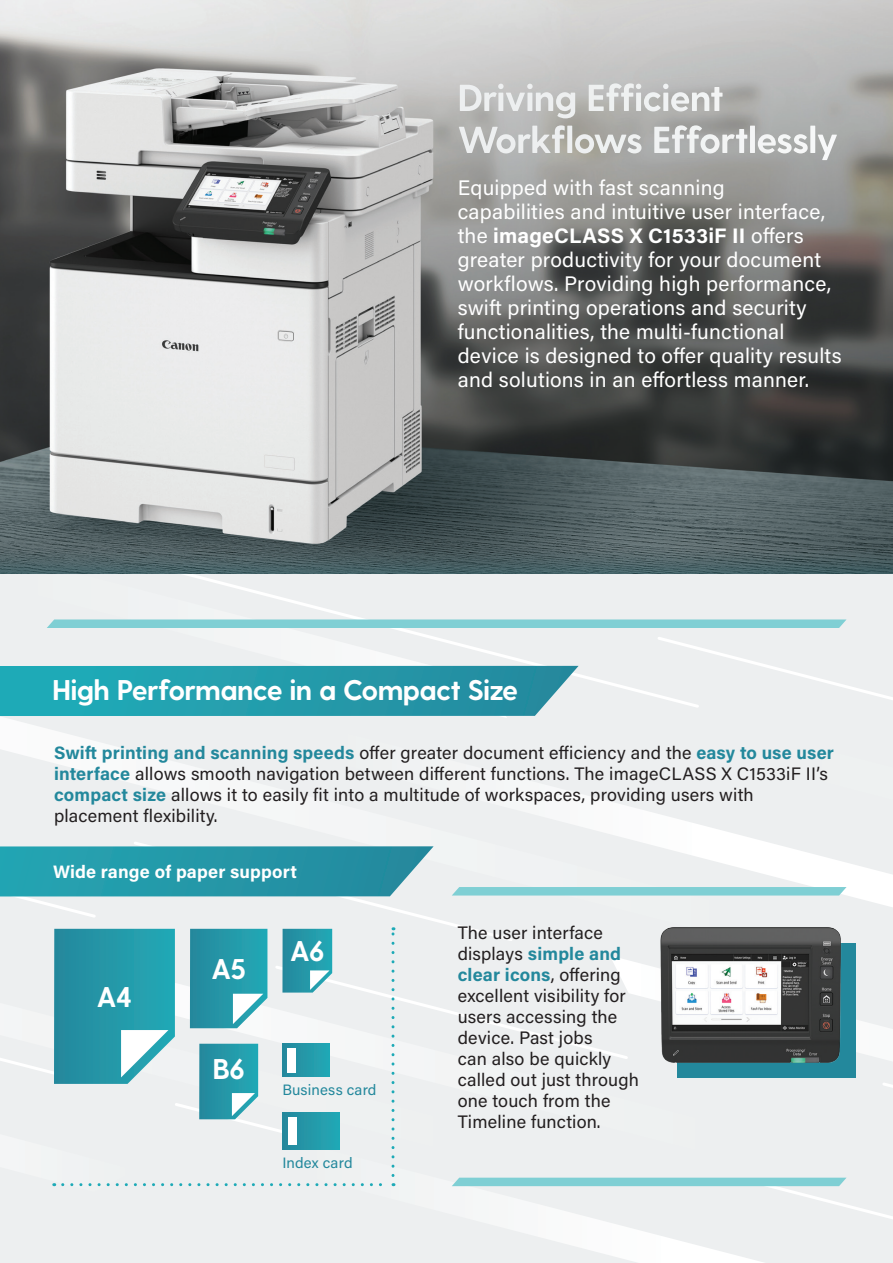
<style>
.page{position:relative;width:893px;height:1263px;background:#fff}
.page>*{position:absolute;margin:0;border:0;box-sizing:border-box;transform-origin:0 0}
.t1{font:700 37.5px "Greycliff CF";color:#fff}
.t2{font:700 28.5px "Greycliff CF";color:#fff}
.t3{font:21px/24px "Acumin Pro";letter-spacing:.01em;color:#fff}
.t4{font:18px/21px "Acumin Pro";letter-spacing:.01em;color:#231f20}
.t5{font:700 18px "Acumin Pro";letter-spacing:.01em;color:#fff}
.t6{font:15px "Acumin Pro";letter-spacing:.01em;color:#23889c}
.s1{font-weight:700}
.s2{font-weight:700;color:#23889c}
</style>
<div class="page">
<img style="left:0;top:0;width:893px;height:547px">
<div style="left:0;top:547px;width:893px;height:716px;background:#22616b;opacity:.75"></div>
<div style="left:0;top:575px;width:893px;height:688px;background:#edeff0"></div>
<svg style="left:554px;top:1240px;width:210px;height:23px"></svg>
<svg style="left:570px;top:800px;width:183px;height:39px"></svg>
<svg style="left:187px;top:575px;width:239px;height:60px"></svg>
<svg style="left:0;top:635px;width:893px;height:165px"></svg>
<svg style="left:47px;top:619px;width:799px;height:9px;background:#85d0d5"></svg>
<svg style="left:0;top:839px;width:893px;height:401px"></svg>
<p class="t1" style="left:458px;top:75px;width:267px">Driving Efficient</p>
<p class="t1" style="left:458px;top:117px;width:381px">Workflows Effortlessly</p>
<p class="t3" style="left:458px;top:175px;width:268px">Equipped with fast scanning</p>
<p class="t3" style="left:458px;top:199px;width:369px">capabilities and intuitive user interface,</p>
<p class="t3" style="left:458px;top:223px;width:385px">the <span class="s1">imageCLASS X C1533iF II</span> offers greater productivity for your document workflows. Providing high performance, swift printing operations and security functionalities, the multi-functional device is designed to offer quality results and solutions in an effortless manner.</p>
<p class="t2" style="left:52px;top:672px;width:467px">High Performance in a Compact Size</p>
<p class="t4" style="left:54px;top:741px;width:781px"><span class="s2">Swift printing and scanning speeds</span> offer greater document efficiency and the <span class="s2">easy to use user interface</span> allows smooth navigation between different functions. The imageCLASS X C1533iF II’s <span class="s2">compact size</span> allows it to easily fit into a multitude of workspaces, providing users with</p>
<p class="t4" style="left:54px;top:804px;width:165px">placement flexibility.</p>
<p class="t5" style="left:53px;top:858px;width:246px">Wide range of paper support</p>
<p class="t2" style="left:97px;top:980px;width:36px">A4</p>
<p class="t2" style="left:212px;top:952px;width:36px">A5</p>
<p class="t2" style="left:213px;top:1052px;width:33px">B6</p>
<p class="t2" style="left:291px;top:934px;width:35px">A6</p>
<p class="t6" style="left:282px;top:1079px;width:96px">Business card</p>
<p class="t6" style="left:282px;top:1152px;width:72px">Index card</p>
<p class="t4" style="left:458px;top:922px;width:170px">The user interface displays <span class="s2">simple and clear icons</span>, offering excellent visibility for</p>
<p class="t4" style="left:458px;top:1006px;width:183px">users accessing the device. Past jobs<br>can also be quickly called out just through one touch from the<br>Timeline function.</p>
</div>
